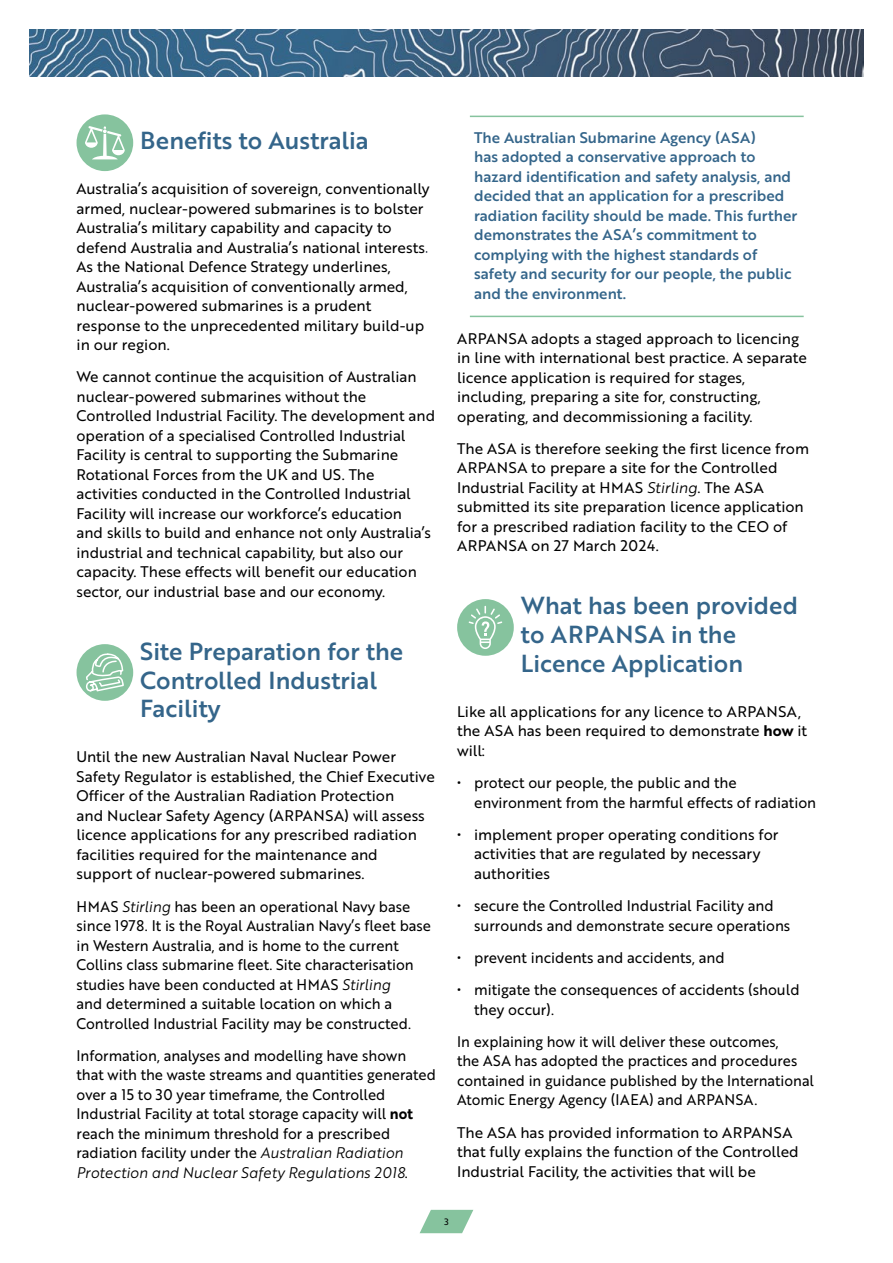
<style>
.page{position:relative;width:893px;height:1263px;background:#fff}
.page>*{position:absolute;margin:0;border:0;box-sizing:border-box;transform-origin:0 0}
.t1{font:24px/28.8px "Brother 1816 Medium";color:#34658a}
.txt{font:15px/19.5px "Brother 1816 Regular";color:#000}
.txt-2{font:15px/19.5px "Brother 1816 Regular";color:#000;scale:.96 1}
.pull_quote{font:15px/19.5px "Brother 1816 Medium";color:#34658a}
.txt-3{font:15px/19.5px "Brother 1816 Regular";color:#000;scale:.95 1}
.t2{font:9px "Brother 1816 Regular";color:#000}
.s1{color:#fff}
.s2{font-family:"Brother 1816 Book Italic"}
.s3{font-family:"Brother 1816 Bold"}
</style>
<div class="page">
<svg style="left:420px;top:1210px;width:53px;height:23px"></svg>
<img style="left:30px;top:30px;width:833px;height:47px">
<hr style="left:470px;top:116px;width:334px;height:1px;background:#86c39e">
<hr style="left:470px;top:316px;width:334px;height:1px;background:#86c39e">
<div style="left:457px;top:599px;width:57px;height:57px;background:#86c39e;border-radius:50%"></div>
<svg style="left:469px;top:606px;width:33px;height:43px"></svg>
<div style="left:77px;top:114px;width:56px;height:57px;background:#86c39e;border-radius:50%"></div>
<svg style="left:85px;top:126px;width:40px;height:33px"></svg>
<div style="left:77px;top:644px;width:56px;height:57px;background:#86c39e;border-radius:50%"></div>
<svg style="left:77px;top:653px;width:47px;height:39px"></svg>
<h2 class="t1" style="left:140px;top:125px;width:230px">Benefits to Australia</h2>
<p class="txt" style="left:77px;top:178px;width:354px">Australia’s acquisition of sovereign, conventionally armed, nuclear-powered submarines is to bolster Australia’s military capability and capacity to defend Australia and Australia’s national interests<span class="s1">.<br></span>As the National Defence Strategy underlines, Australia’s acquisition of conventionally armed, nuclear-powered submarines is a prudent response to the unprecedented military build-up in our region.</p>
<p class="txt" style="left:77px;top:367px;width:360px">We cannot continue the acquisition of Australian nuclear-powered submarines without the Controlled Industrial Facility. The development and operation of a specialised Controlled Industrial Facility is central to supporting the Submarine Rotational Forces from the UK and US. The activities conducted in the Controlled Industrial Facility will increase our workforce’s education<br>and skills to build and enhance not only Australia’s industrial and technical capability, but also our capacity. These effects will benefit our education sector, our industrial base and our economy.</p>
<h2 class="t1" style="left:140px;top:636px;width:264px">Site Preparation for the<br>Controlled Industrial<br>Facility</h2>
<p class="txt" style="left:77px;top:747px;width:360px">Until the new Australian Naval Nuclear Power Safety Regulator is established, the Chief Executive Officer of the Australian Radiation Protection<br>and Nuclear Safety Agency (ARPANSA) will assess licence applications for any prescribed radiation facilities required for the maintenance and support of nuclear-powered submarines.</p>
<p class="txt-2" style="left:77px;top:896px;width:371px">HMAS <span class="s2">Stirling</span> has been an operational Navy base since 1978. It is the Royal Australian Navy’s fleet base in Western Australia, and is home to the current Collins class submarine fleet. Site characterisation studies have been conducted at HMAS <span class="s2">Stirling<br></span>and determined a suitable location on which a Controlled Industrial Facility may be constructed.</p>
<p class="txt-2" style="left:77px;top:1045px;width:376px">Information, analyses and modelling have shown that with the waste streams and quantities generated over a 15 to 30 year timeframe, the Controlled Industrial Facility at total storage capacity will <span class="s3">not </span>reach the minimum threshold for a prescribed radiation facility under the <span class="s2">Australian Radiation Protection and Nuclear Safety Regulations 2018</span>.</p>
<p class="pull_quote" style="left:474px;top:127px;width:325px">The Australian Submarine Agency (ASA)<br>has adopted a conservative approach to hazard identification and safety analysis, and decided that an application for a prescribed radiation facility should be made. This further demonstrates the ASA’s commitment to complying with the highest standards of safety and security for our people, the public and the environment.</p>
<p class="txt" style="left:457px;top:328px;width:351px">ARPANSA adopts a staged approach to licencing in line with international best practice. A separate licence application is required for stages, including, preparing a site for, constructing, operating, and decommissioning a facility.</p>
<p class="txt" style="left:457px;top:438px;width:354px">The ASA is therefore seeking the first licence from ARPANSA to prepare a site for the Controlled Industrial Facility at HMAS <span class="s2">Stirling</span>. The ASA submitted its site preparation licence application for a prescribed radiation facility to the CEO of ARPANSA on 27 March 2024.</p>
<h2 class="t1" style="left:521px;top:590px;width:279px">What has been provided to ARPANSA in the<br>Licence Application</h2>
<p class="txt" style="left:457px;top:701px;width:352px">Like all applications for any licence to ARPANSA, the ASA has been required to demonstrate <span class="s3">how</span> it will:</p>
<p class="txt" style="left:474px;top:772px;width:344px;text-indent:-17px">• protect our people, the public and the environment from the harmful effects of radiation</p>
<p class="txt" style="left:474px;top:824px;width:306px;text-indent:-17px">• implement proper operating conditions for activities that are regulated by necessary authorities</p>
<p class="txt" style="left:474px;top:895px;width:318px;text-indent:-17px">• secure the Controlled Industrial Facility and surrounds and demonstrate secure operations</p>
<p class="txt" style="left:457px;top:947px;width:269px">• prevent incidents and accidents, and</p>
<p class="txt" style="left:474px;top:979px;width:327px;text-indent:-17px">• mitigate the consequences of accidents (should they occur).</p>
<p class="txt-3" style="left:457px;top:1031px;width:377px">In explaining how it will deliver these outcomes,<br>the ASA has adopted the practices and procedures contained in guidance published by the International Atomic Energy Agency (IAEA) and ARPANSA.</p>
<p class="txt" style="left:457px;top:1122px;width:343px">The ASA has provided information to ARPANSA that fully explains the function of the Controlled<br>Industrial Facility, the activities that will be</p>
<p class="t2" style="left:444px;top:1215px;width:6px">3</p>
</div>
